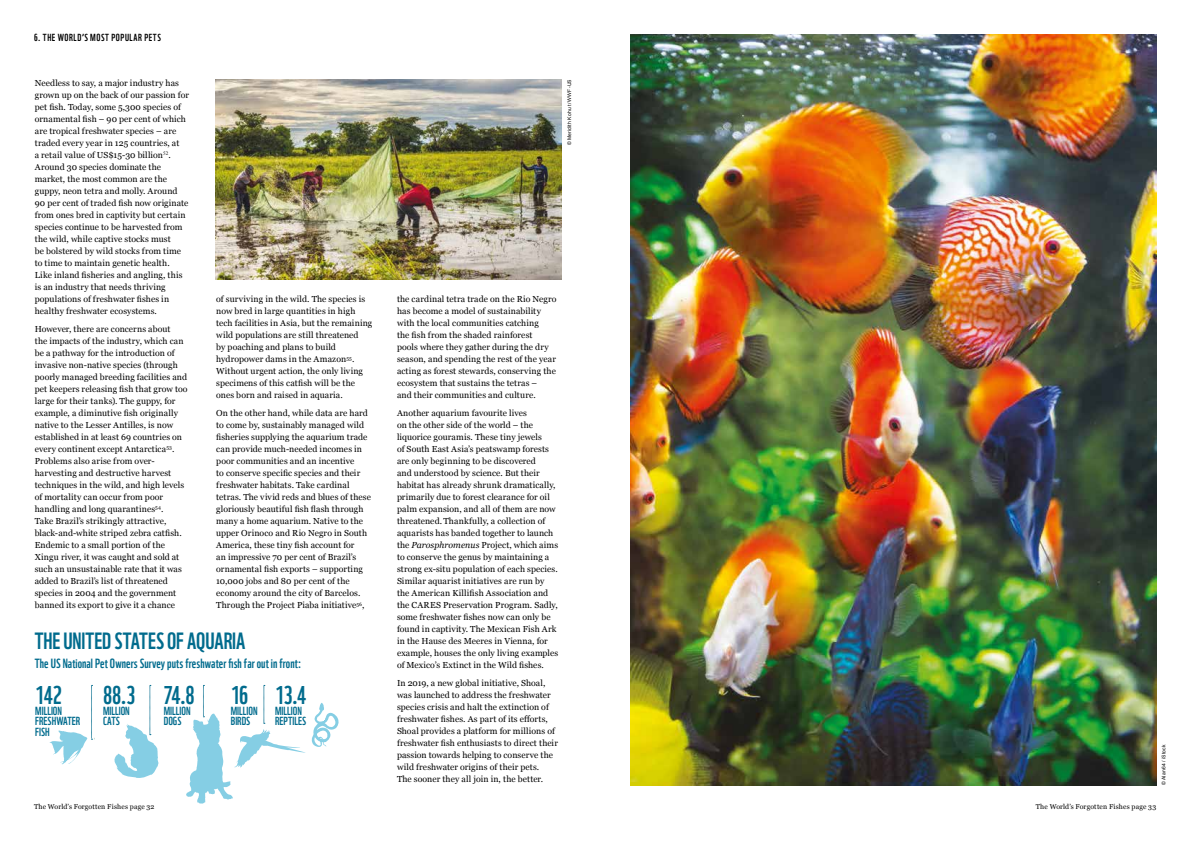
<style>
.page{position:relative;width:1191px;height:842px;background:#fff}
.page>*{position:absolute;margin:0;border:0;box-sizing:border-box;transform-origin:0 0}
.t1{font:25px "WWF";letter-spacing:-.035em;color:#006b8d}
.t2{font:22.9px "WWF";letter-spacing:-.005em;color:#006b8d}
.t3{font:13px "WWF";letter-spacing:.01em;color:#006b8d}
.t4{font:11.4px/10.4px "WWF";color:#006b8d}
.t5{font:10px "WWF";letter-spacing:.06em;color:#000}
.t6{font:8.8px/12px "Georgia";letter-spacing:.01em;color:#000}
.t7{font:7px "Georgia";letter-spacing:.015em;color:#000}
.t8{font:5px "Arial";letter-spacing:.035em;color:#000}
.s1{font-style:italic}
</style>
<div class="page">
<img style="left:630px;top:34px;width:526px;height:751px">
<img style="left:215px;top:79px;width:346px;height:200px">
<svg style="left:312px;top:703px;width:26px;height:44px"></svg>
<svg style="left:49px;top:685px;width:46px;height:79px"></svg>
<svg style="left:114px;top:685px;width:45px;height:93px"></svg>
<svg style="left:186px;top:685px;width:120px;height:119px"></svg>
<p class="t5" style="left:34px;top:30px;width:128px">6. THE WORLD’S MOST POPULAR PETS</p>
<p class="t6" style="left:35px;top:77px;width:156px">Needless to say, a major industry has grown up on the back of our passion for pet fish. Today, some 5,300 species of ornamental fish – 90 per cent of which are tropical freshwater species – are traded every year in 125 countries, at<br>a retail value of US$15-30 billion<sup>52</sup>.<br>Around 30 species dominate the market, the most common are the guppy, neon tetra and molly. Around 90 per cent of traded fish now originate from ones bred in captivity but certain species continue to be harvested from the wild, while captive stocks must<br>be bolstered by wild stocks from time to time to maintain genetic health.<br>Like inland fisheries and angling, this is an industry that needs thriving populations of freshwater fishes in healthy freshwater ecosystems.</p>
<p class="t6" style="left:35px;top:323px;width:154px">However, there are concerns about<br>the impacts of the industry, which can be a pathway for the introduction of invasive non-native species (through poorly managed breeding facilities and pet keepers releasing fish that grow too large for their tanks). The guppy, for example, a diminutive fish originally native to the Lesser Antilles, is now established in at least 69 countries on every continent except Antarctica<sup>53</sup>.<br>Problems also arise from over&shy;harvesting and destructive harvest techniques in the wild, and high levels of mortality can occur from poor handling and long quarantines<sup>54</sup>.<br>Take Brazil’s strikingly attractive, black-and-white striped zebra catfish.<br>Endemic to a small portion of the Xingu river, it was caught and sold at such an unsustainable rate that it was added to Brazil’s list of threatened species in 2004 and the government banned its export to give it a chance</p>
<p class="t6" style="left:216px;top:293px;width:158px">of surviving in the wild. The species is now bred in large quantities in high tech facilities in Asia, but the remaining wild populations are still threatened<br>by poaching and plans to build hydropower dams in the Amazon<sup>55</sup>.<br>Without urgent action, the only living specimens of this catfish will be the ones born and raised in aquaria.</p>
<p class="t6" style="left:216px;top:407px;width:156px">On the other hand, while data are hard to come by, sustainably managed wild fisheries supplying the aquarium trade can provide much-needed incomes in poor communities and an incentive<br>to conserve specific species and their freshwater habitats. Take cardinal tetras. The vivid reds and blues of these gloriously beautiful fish flash through many a home aquarium. Native to the upper Orinoco and Rio Negro in South America, these tiny fish account for<br>an impressive 70 per cent of Brazil’s ornamental fish exports – supporting 10,000 jobs and 80 per cent of the economy around the city of Barcelos.<br>Through the Project Piaba initiative<sup>56</sup>,</p>
<h2 class="t2" style="left:35px;top:623px;width:212px">THE UNITED STATES OF AQUARIA</h2>
<h3 class="t3" style="left:35px;top:653px;width:268px">The US National Pet Owners Survey puts freshwater fish far out in front:</h3>
<h1 class="t1" style="left:164px;top:675px;width:32px">74.8</h1>
<p class="t4" style="left:164px;top:705px;width:28px">MILLION<br>DOGS</p>
<h1 class="t1" style="left:35px;top:675px;width:28px">142</h1>
<p class="t4" style="left:35px;top:705px;width:46px">MILLION<br>FRESHWATER<br>FISH</p>
<h1 class="t1" style="left:103px;top:675px;width:34px">88.3</h1>
<p class="t4" style="left:103px;top:705px;width:28px">MILLION<br>CATS</p>
<h1 class="t1" style="left:231px;top:675px;width:19px">16</h1>
<p class="t4" style="left:231px;top:705px;width:28px">MILLION<br>BIRDS</p>
<h1 class="t1" style="left:275px;top:675px;width:33px">13.4</h1>
<p class="t4" style="left:275px;top:705px;width:33px">MILLION<br>REPTILES</p>
<p class="t8" style="left:566px;top:145px;width:68px;rotate:-90deg">© Meridith Kohu t/ WWF-US</p>
<p class="t6" style="left:397px;top:293px;width:161px">the cardinal tetra trade on the Rio Negro has become a model of sustainability with the local communities catching<br>the fish from the shaded rainforest<br>pools where they gather during the dry season, and spending the rest of the year acting as forest stewards, conserving the ecosystem that sustains the tetras –<br>and their communities and culture.</p>
<p class="t6" style="left:397px;top:407px;width:163px">Another aquarium favourite lives<br>on the other side of the world – the liquorice gouramis. These tiny jewels<br>of South East Asia’s peatswamp forests are only beginning to be discovered<br>and understood by science. But their habitat has already shrunk dramatically, primarily due to forest clearance for oil palm expansion, and all of them are now threatened. Thankfully, a collection of aquarists has banded together to launch the <span class="s1">Parosphromenus</span> Project, which aims to conserve the genus by maintaining a strong ex-situ population of each species.<br>Similar aquarist initiatives are run by the American Killifish Association and the CARES Preservation Program. Sadly, some freshwater fishes now can only be found in captivity. The Mexican Fish Ark in the Hause des Meeres in Vienna, for example, houses the only living examples of Mexico’s Extinct in the Wild fishes.</p>
<p class="t6" style="left:397px;top:677px;width:162px">In 2019, a new global initiative, Shoal, was launched to address the freshwater species crisis and halt the extinction of freshwater fishes. As part of its efforts, Shoal provides a platform for millions of freshwater fish enthusiasts to direct their passion towards helping to conserve the wild freshwater origins of their pets.<br>The sooner they all join in, the better.</p>
<p class="t8" style="left:1160px;top:785px;width:42px;rotate:-90deg">© Alan64 / iStock</p>
<p class="t7" style="left:34px;top:801px;width:122px">The World’s Forgotten Fishes page 32</p>
<p class="t7" style="left:1035px;top:801px;width:122px">The World’s Forgotten Fishes page 33</p>
</div>
